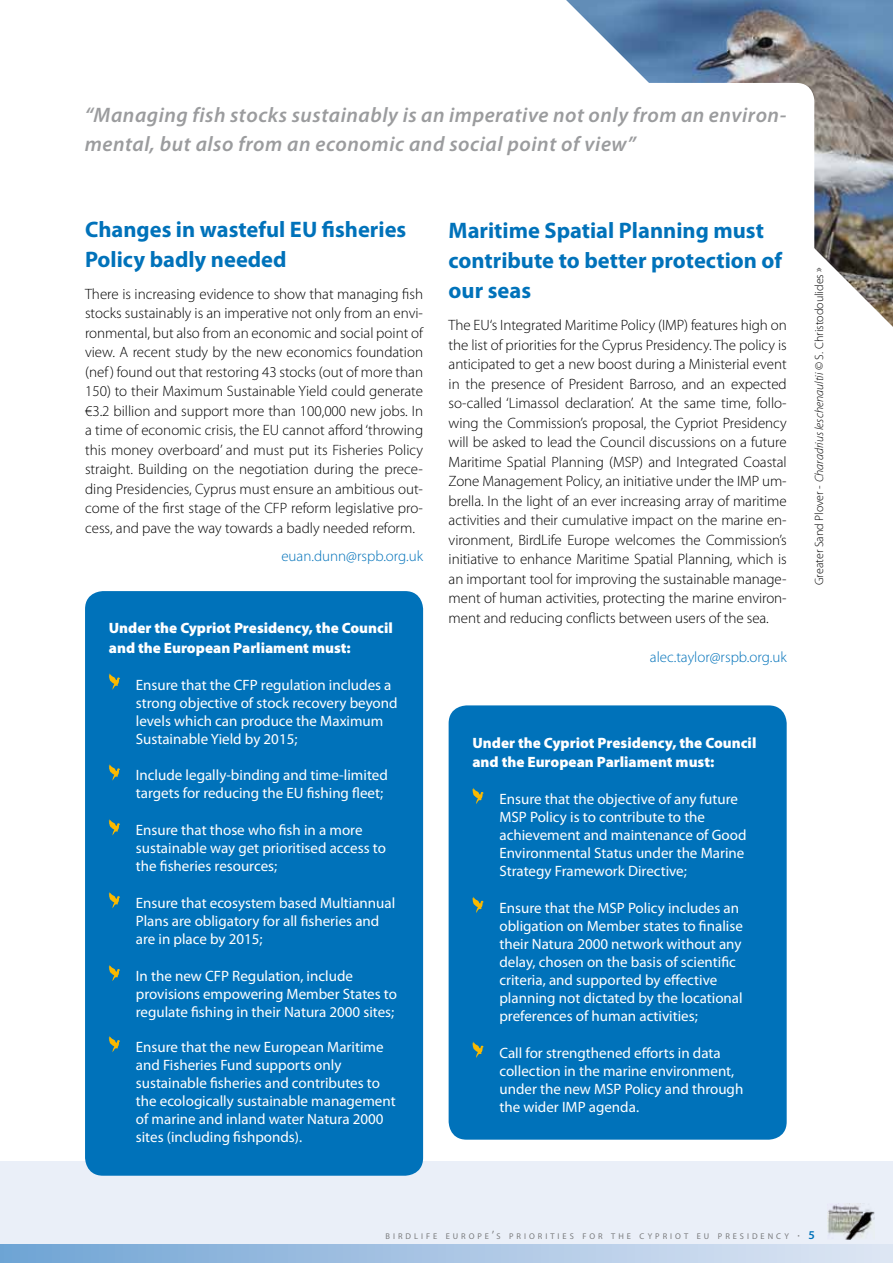
<style>
.page{position:relative;width:893px;height:1263px;background:#fff}
.page>*{position:absolute;margin:0;border:0;box-sizing:border-box;transform-origin:0 0}
.t1{font:700 22.5px/30px "Myriad Pro";color:#0072ba}
.t2{font:italic 600 21px/28.5px "Myriad Pro";letter-spacing:.025em;color:#9b9c9e}
.t3{font:300 15px/19.5px "Myriad Pro";letter-spacing:-.005em;color:#000;text-align:justify}
.t4{font:15px/18px "Myriad Pro";color:#fff}
.t5{font:900 15px/19.5px "Myriad Pro";color:#fff}
.t6{font:300 15px "Myriad Pro";color:#0072ba}
.t7{font:300 12px "Myriad Pro";color:#000}
.t8{font:8.4px "Myriad Pro";letter-spacing:.355em;color:#7b7c7e}
.s1{font-style:italic}
.s2{font-size:12px}
.s3{font-weight:600;font-size:12px;color:#0072ba}
</style>
<div class="page">
<img style="left:566px;top:0;width:327px;height:327px">
<div style="left:0;top:1161px;width:893px;height:102px;background:#eaeff8"></div>
<div style="left:0;top:1245px;width:893px;height:18px;background:linear-gradient(to right,#71a4d4,#e0e7f4)"></div>
<div style="left:56px;top:83px;width:758px;height:193px;background:#fff;border-radius:18px"></div>
<div style="left:85px;top:591px;width:338px;height:585px;background:#0072ba;border-radius:18px"></div>
<div style="left:449px;top:705px;width:338px;height:435px;background:#0072ba;border-radius:18px"></div>
<svg style="left:109px;top:673px;width:11px;height:16px"></svg>
<svg style="left:109px;top:764px;width:11px;height:16px"></svg>
<svg style="left:109px;top:819px;width:11px;height:16px"></svg>
<svg style="left:109px;top:892px;width:11px;height:16px"></svg>
<svg style="left:109px;top:965px;width:11px;height:16px"></svg>
<svg style="left:109px;top:1036px;width:11px;height:16px"></svg>
<svg style="left:472px;top:788px;width:12px;height:16px"></svg>
<svg style="left:472px;top:897px;width:12px;height:16px"></svg>
<svg style="left:472px;top:1041px;width:12px;height:17px"></svg>
<img style="left:828px;top:1204px;width:46px;height:36px">
<h2 class="t2" style="left:85px;top:100px;width:703px">“Managing fish stocks sustainably is an imperative not only from an environ&shy;mental, but also from an economic and social point of view”</h2>
<h1 class="t1" style="left:85px;top:213px;width:323px">Changes in wasteful EU fisheries<br>Policy badly needed</h1>
<p class="t3" style="left:85px;top:284px;width:340px">There is increasing evidence to show that managing fish stocks sustainably is an imperative not only from an envi&shy;ronmental, but also from an economic and social point of view. A recent study by the new economics foundation (nef ) found out that restoring 43 stocks (out of more than 150) to their Maximum Sustainable Yield could generate €3.2 billion and support more than 100,000 new jobs. In a time of economic crisis, the EU cannot afford ‘throwing this money overboard’ and must put its Fisheries Policy straight. Building on the negotiation during the prece&shy;ding Presidencies, Cyprus must ensure an ambitious out&shy;come of the first stage of the CFP reform legislative pro&shy;cess, and pave the way towards a badly needed reform.</p>
<p class="t6" style="left:281px;top:548px;width:143px">euan.dunn@rspb.org.uk</p>
<p class="t5" style="left:109px;top:618px;width:285px">Under the Cypriot Presidency, the Council and the European Parliament must:</p>
<p class="t4" style="left:136px;top:675px;width:263px">Ensure that the CFP regulation includes a strong objective of stock recovery beyond levels which can produce the Maximum Sustainable Yield by 2015;</p>
<p class="t4" style="left:136px;top:766px;width:253px">Include legally-binding and time-limited targets for reducing the EU fishing fleet;</p>
<p class="t4" style="left:136px;top:821px;width:252px">Ensure that those who fish in a more sustainable way get prioritised access to the fisheries resources;</p>
<p class="t4" style="left:136px;top:894px;width:261px">Ensure that ecosystem based Multiannual<br>Plans are obligatory for all fisheries and are in place by 2015;</p>
<p class="t4" style="left:136px;top:967px;width:263px">In the new CFP Regulation, include provisions empowering Member States to regulate fishing in their Natura 2000 sites;</p>
<p class="t4" style="left:136px;top:1038px;width:261px">Ensure that the new European Maritime and Fisheries Fund supports only sustainable fisheries and contributes to the ecologically sustainable management of marine and inland water Natura 2000 sites (including fishponds).</p>
<h1 class="t1" style="left:449px;top:215px;width:335px">Maritime Spatial Planning must contribute to better protection of our seas</h1>
<p class="t3" style="left:449px;top:316px;width:340px">The EU‘s Integrated Maritime Policy (IMP) features high on the list of priorities for the Cyprus Presidency. The policy is anticipated to get a new boost during a Ministerial event in the presence of President Barroso, and an expected so-called ‘Limassol declaration’. At the same time, follo&shy;wing the Commission’s proposal, the Cypriot Presidency will be asked to lead the Council discussions on a future Maritime Spatial Planning (MSP) and Integrated Coastal Zone Management Policy, an initiative under the IMP um&shy;brella. In the light of an ever increasing array of maritime activities and their cumulative impact on the marine en&shy;vironment, BirdLife Europe welcomes the Commission’s initiative to enhance Maritime Spatial Planning, which is an important tool for improving the sustainable manage&shy;ment of human activities, protecting the marine environ&shy;ment and reducing conflicts between users of the sea.</p>
<p class="t6" style="left:650px;top:648px;width:138px">alec.taylor@rspb.org.uk</p>
<p class="t5" style="left:472px;top:733px;width:285px">Under the Cypriot Presidency, the Council and the European Parliament must:</p>
<p class="t4" style="left:499px;top:790px;width:249px">Ensure that the objective of any future MSP Policy is to contribute to the achievement and maintenance of Good Environmental Status under the Marine Strategy Framework Directive;</p>
<p class="t4" style="left:499px;top:898px;width:245px">Ensure that the MSP Policy includes an obligation on Member states to finalise their Natura 2000 network without any delay, chosen on the basis of scientific criteria, and supported by effective planning not dictated by the locational preferences of human activities;</p>
<p class="t4" style="left:499px;top:1043px;width:245px">Call for strengthened efforts in data collection in the marine environment, under the new MSP Policy and through the wider IMP agenda.</p>
<p class="t7" style="left:813px;top:585px;width:320px;rotate:-90deg">Greater Sand Plover - <span class="s1">Charadrius leschenaultii</span> © S. Christodoulides »</p>
<p class="t8" style="left:386px;top:1230px;width:431px">BIRDLIFE EUROPE<span class="s2">’</span>S PRIORITIES FOR THE CYPRIOT EU PRESIDENCY <span class="s2">·</span> <span class="s3">5</span></p>
</div>
